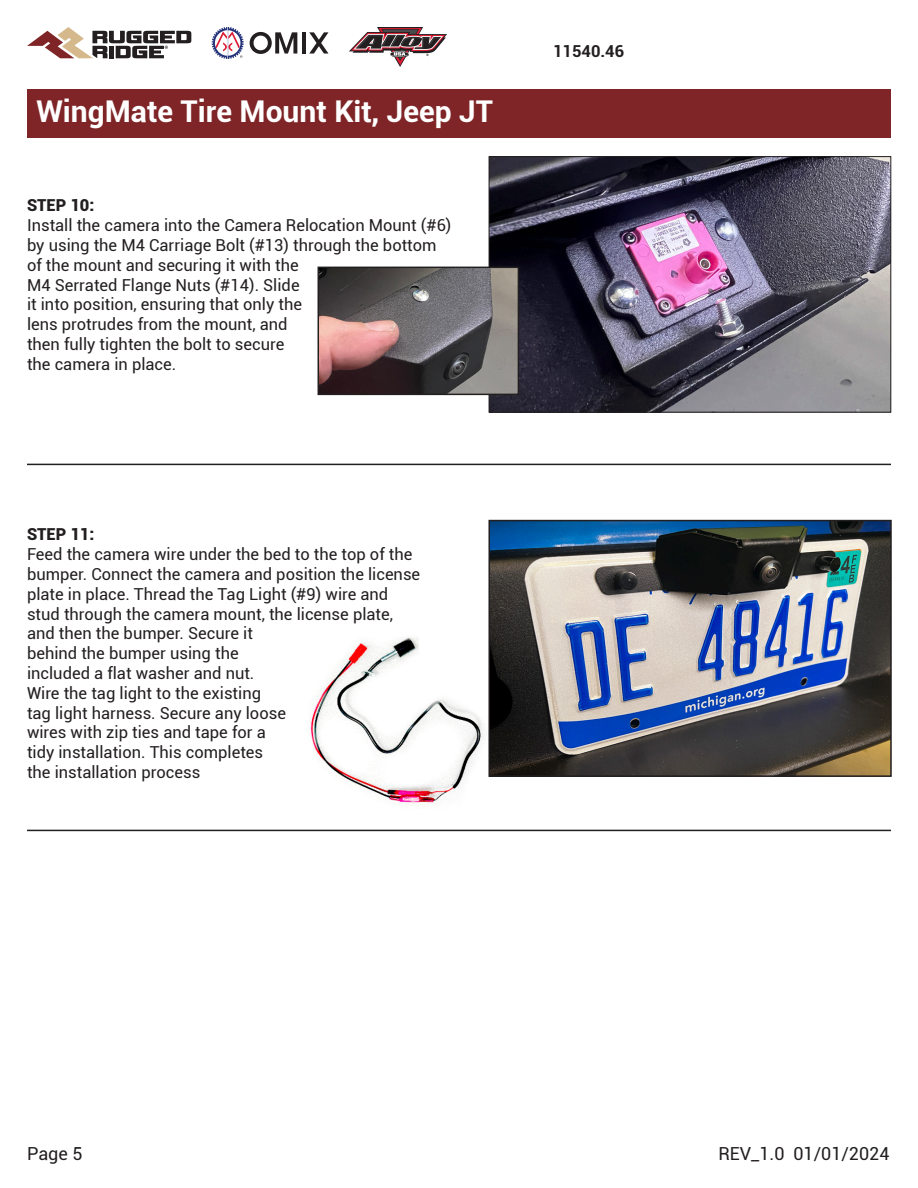
<style>
.page{position:relative;width:918px;height:1188px;background:#fff}
.page>*{position:absolute;margin:0;border:0;box-sizing:border-box;transform-origin:0 0}
.t1{font:700 30px "Roboto";color:#fff}
.t2{font:18px "Roboto";color:#231f20}
.t3{font:16.5px/19.8px "Roboto";color:#231f20}
.t4{font:900 16.5px "Roboto";color:#231f20}
.t5{font:700 16.5px "Roboto";color:#231f20}
</style>
<div class="page">
<div style="left:27px;top:89px;width:864px;height:48px;background:#7f2527"></div>
<hr style="left:27px;top:464px;width:864px;height:1px;background:#231f20">
<hr style="left:27px;top:830px;width:864px;height:1px;background:#231f20">
<svg style="left:27px;top:27px;width:164px;height:31px"></svg>
<svg style="left:212px;top:27px;width:32px;height:32px"></svg>
<svg style="left:250px;top:32px;width:47px;height:22px"></svg>
<hr style="left:302px;top:32px;width:4px;height:22px;background:#231f20">
<svg style="left:309px;top:32px;width:19px;height:22px"></svg>
<svg style="left:349px;top:27px;width:98px;height:40px"></svg>
<img style="left:491px;top:523px;width:398px;height:251px">
<div style="left:488px;top:520px;width:404px;height:257px;border:2px solid #231f20"></div>
<img style="left:491px;top:158px;width:398px;height:253px">
<div style="left:489px;top:156px;width:402px;height:257px;border:1px solid #231f20"></div>
<img style="left:321px;top:270px;width:195px;height:122px">
<div style="left:318px;top:267px;width:201px;height:128px;border:2px solid #231f20"></div>
<img style="left:310px;top:637px;width:174px;height:168px">
<h1 class="t1" style="left:37px;top:90px;width:458px">WingMate Tire Mount Kit, Jeep JT</h1>
<p class="t4" style="left:27px;top:194px;width:69px">STEP 10:</p>
<p class="t3" style="left:27px;top:215px;width:426px">Install the camera into the Camera Relocation Mount (#6) by using the M4 Carriage Bolt (#13) through the bottom of the mount and securing it with the<br>M4 Serrated Flange Nuts (#14). Slide<br>it into position, ensuring that only the<br>lens protrudes from the mount, and<br>then fully tighten the bolt to secure<br>the camera in place.</p>
<p class="t5" style="left:553px;top:39px;width:73px">11540.46</p>
<p class="t4" style="left:27px;top:523px;width:69px">STEP 11:</p>
<p class="t3" style="left:27px;top:544px;width:395px">Feed the camera wire under the bed to the top of the bumper. Connect the camera and position the license plate in place. Thread the Tag Light (#9) wire and stud through the camera mount, the license plate, and then the bumper. Secure it<br>behind the bumper using the<br>included a flat washer and nut.<br>Wire the tag light to the existing<br>tag light harness. Secure any loose<br>wires with zip ties and tape for a<br>tidy installation. This completes<br>the installation process</p>
<p class="t2" style="left:27px;top:1141px;width:57px">Page 5</p>
<p class="t2" style="left:719px;top:1141px;width:173px">REV_1.0 01/01/2024</p>
</div>
